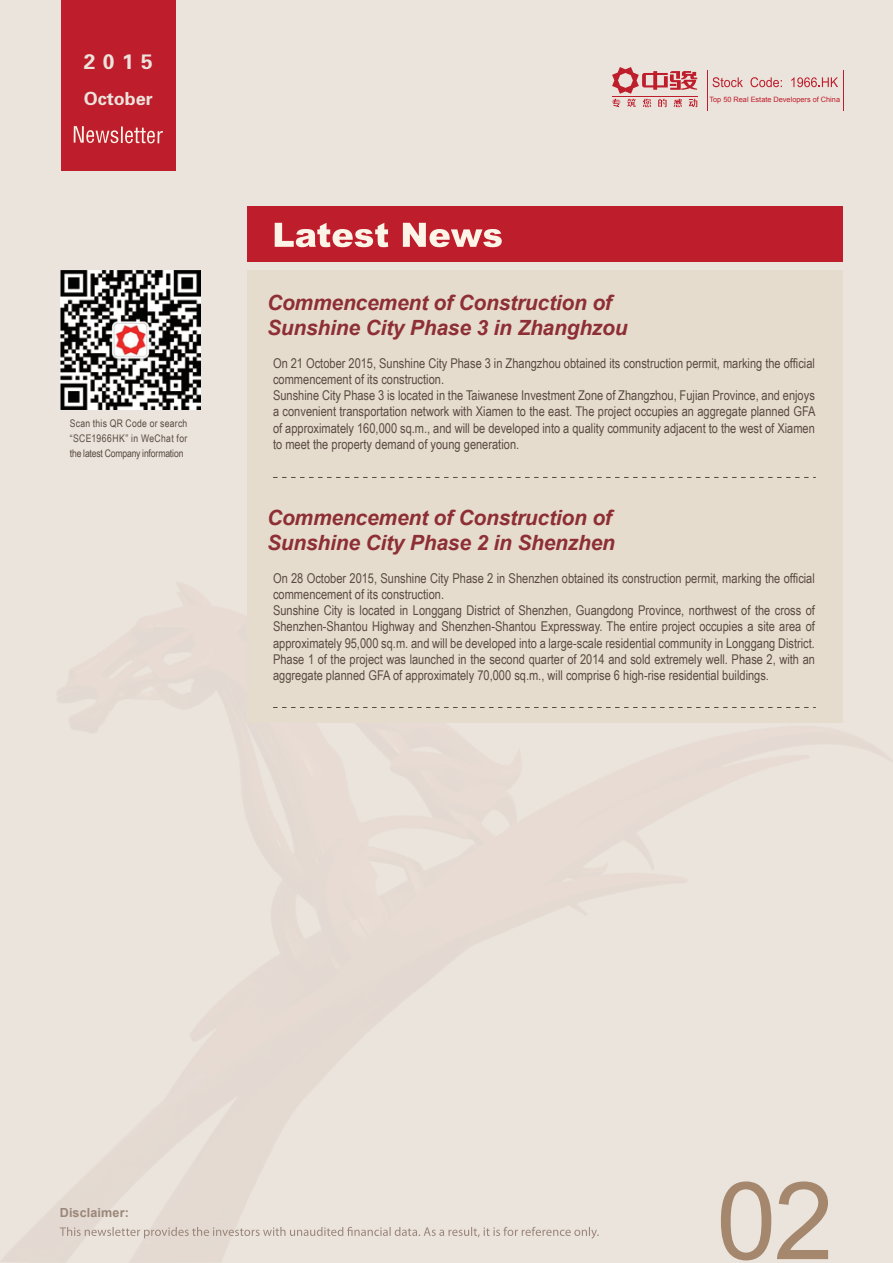
<style>
.page{position:relative;width:893px;height:1263px;background:#ebe4dc}
.page>*{position:absolute;margin:0;border:0;box-sizing:border-box;transform-origin:0 0}
.t1{font:108px "Arial";color:#a5876e}
.t2{font:italic 700 21px/25.2px "Arial";letter-spacing:-.01em;color:#8d2f34}
.t3{font:21px "FZDHTFW GB1 0";color:#ebe4dc}
.t4{font:18px "FZDHTFW GB1 0";color:#ebe4dc}
.t5{font:13.5px/16.2px "Arial Narrow";color:#594a41}
.t6{font:700 12.6px "Arial";letter-spacing:.01em;color:#9b8679}
.t7{font:10.5px/15px "Arial Narrow";letter-spacing:-.01em;color:#594a41;text-align:justify}
.t8{font:7.35px "Arial";color:#be1d2c}
</style>
<div class="page">
<div style="left:247px;top:270px;width:595px;height:453px;background:#e6dcce"></div>
<div style="left:247px;top:206px;width:595px;height:56px;background:#be1d2c"></div>
<svg style="left:275px;top:223px;width:113px;height:24px"></svg>
<svg style="left:403px;top:223px;width:99px;height:24px"></svg>
<img style="left:61px;top:270px;width:139px;height:139px">
<svg style="left:60px;top:1227px;width:539px;height:11px"></svg>
<div style="left:61px;top:0;width:115px;height:170px;background:#be1d2c"></div>
<svg style="left:74px;top:126px;width:89px;height:17px"></svg>
<svg style="left:273px;top:477px;width:543px;height:1px"></svg>
<svg style="left:273px;top:707px;width:543px;height:1px"></svg>
<hr style="left:707px;top:70px;width:1px;height:40px;background:#be1d2c">
<hr style="left:843px;top:70px;width:1px;height:40px;background:#be1d2c">
<svg style="left:612px;top:67px;width:85px;height:40px"></svg>
<svg style="left:712px;top:77px;width:31px;height:10px"></svg>
<svg style="left:750px;top:77px;width:32px;height:10px"></svg>
<svg style="left:791px;top:77px;width:47px;height:10px"></svg>
<h2 class="t3" style="left:84px;top:50px;width:70px">2015</h2>
<h3 class="t4" style="left:84px;top:89px;width:70px">October</h3>
<p class="t7" style="left:70px;top:416px;width:119px">Scan this QR Code or search “SCE1966HK” in WeChat for the latest Company information</p>
<h2 class="t2" style="left:267px;top:290px;width:362px">Commencement of Construction of<br>Sunshine City Phase 3 in Zhanghzou</h2>
<p class="t8" style="left:709px;top:95px;width:132px">Top 50 Real Estate Developers of China</p>
<p class="t5" style="left:273px;top:354px;width:544px">On 21 October 2015, Sunshine City Phase 3 in Zhangzhou obtained its construction permit, marking the official commencement of its construction.<br>Sunshine City Phase 3 is located in the Taiwanese Investment Zone of Zhangzhou, Fujian Province, and enjoys a convenient transportation network with Xiamen to the east. The project occupies an aggregate planned GFA of approximately 160,000 sq.m., and will be developed into a quality community adjacent to the west of Xiamen to meet the property demand of young generation.</p>
<h2 class="t2" style="left:267px;top:505px;width:350px">Commencement of Construction of<br>Sunshine City Phase 2 in Shenzhen</h2>
<p class="t5" style="left:273px;top:569px;width:543px">On 28 October 2015, Sunshine City Phase 2 in Shenzhen obtained its construction permit, marking the official commencement of its construction.<br>Sunshine City is located in Longgang District of Shenzhen, Guangdong Province, northwest of the cross of Shenzhen-Shantou Highway and Shenzhen-Shantou Expressway. The entire project occupies a site area of approximately 95,000 sq.m. and will be developed into a large-scale residential community in Longgang District.<br>Phase 1 of the project was launched in the second quarter of 2014 and sold extremely well. Phase 2, with an aggregate planned GFA of approximately 70,000 sq.m., will comprise 6 high-rise residential buildings.</p>
<p class="t6" style="left:60px;top:1204px;width:71px">Disclaimer:</p>
<h1 class="t1" style="left:716px;top:1150px;width:119px">02</h1>
</div>
